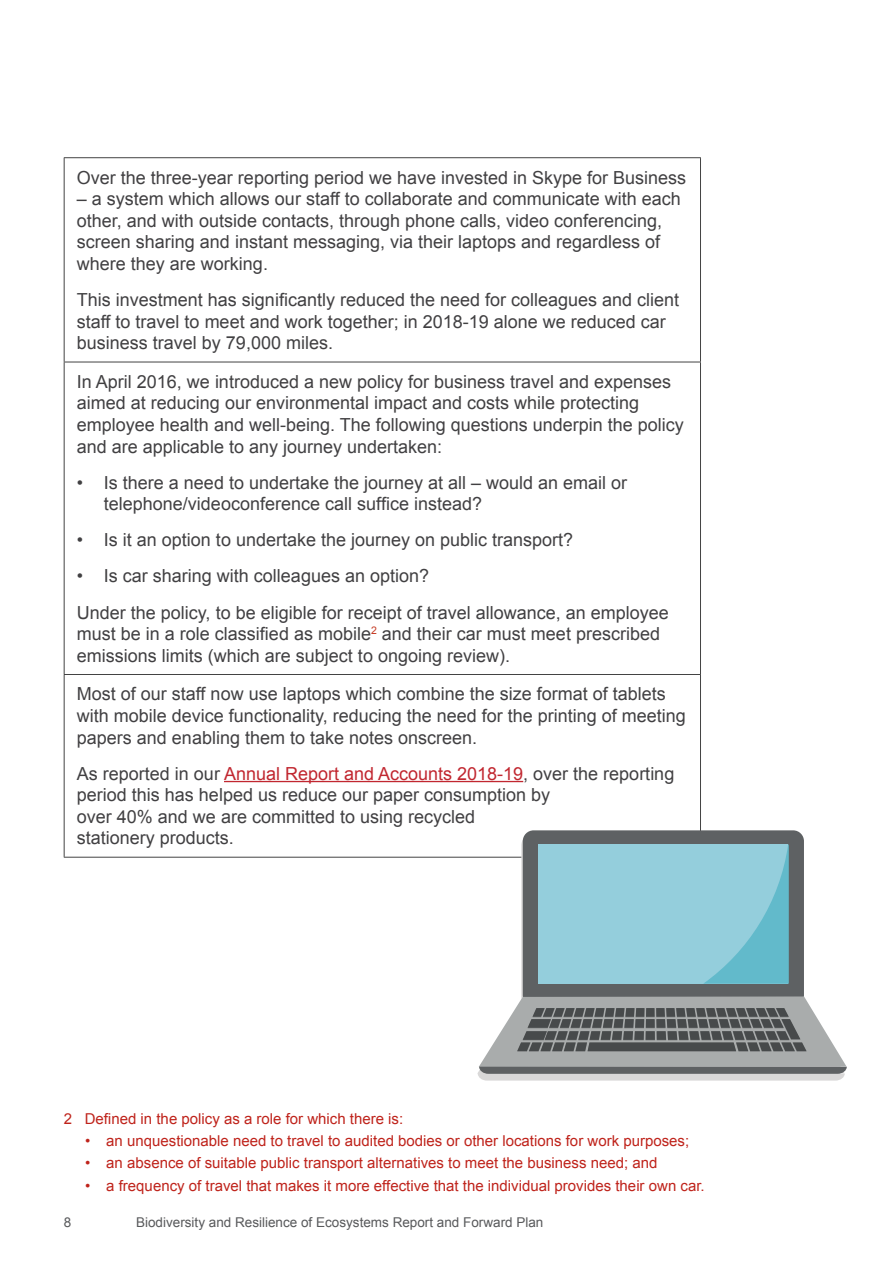
<style>
.page{position:relative;width:893px;height:1263px;background:#fff}
.page>*{position:absolute;margin:0;border:0;box-sizing:border-box;transform-origin:0 0}
.t1{font:18px/21.6px "Arial";color:#414042}
.t2{font:15px "Arial";color:#bf231b}
.t3{font:13.5px "Arial";color:#58595b}
.s1{color:#c12730}
</style>
<div class="page">
<hr style="left:64px;top:157px;width:637px;height:1px;background:#434343">
<hr style="left:64px;top:362px;width:637px;height:1px;background:#434343">
<hr style="left:64px;top:674px;width:637px;height:1px;background:#434343">
<hr style="left:64px;top:857px;width:637px;height:1px;background:#434343">
<hr style="left:64px;top:158px;width:1px;height:204px;background:#434343">
<hr style="left:700px;top:158px;width:1px;height:204px;background:#434343">
<hr style="left:64px;top:362px;width:1px;height:312px;background:#434343">
<hr style="left:700px;top:362px;width:1px;height:312px;background:#434343">
<hr style="left:64px;top:675px;width:1px;height:182px;background:#434343">
<hr style="left:700px;top:675px;width:1px;height:182px;background:#434343">
<hr style="left:224px;top:781px;width:299px;height:1px;background:#c12730">
<svg style="left:477px;top:836px;width:368px;height:244px"></svg>
<div style="left:523px;top:830px;width:281px;height:176px;background:#5e6163;border-radius:11px"></div>
<div style="left:538px;top:844px;width:250px;height:140px;background:#94cedc"></div>
<svg style="left:703px;top:844px;width:86px;height:140px"></svg>
<svg style="left:479px;top:996px;width:368px;height:78px;background:#8e9191"></svg>
<p class="t1" style="left:77px;top:167px;width:611px">Over the three-year reporting period we have invested in Skype for Business</p>
<p class="t1" style="left:77px;top:188px;width:605px">– a system which allows our staff to collaborate and communicate with each other, and with outside contacts, through phone calls, video conferencing, screen sharing and instant messaging, via their laptops and regardless of where they are working.</p>
<p class="t1" style="left:77px;top:289px;width:604px">This investment has significantly reduced the need for colleagues and client staff to travel to meet and work together; in 2018-19 alone we reduced car business travel by 79,000 miles.</p>
<p class="t1" style="left:77px;top:371px;width:609px">In April 2016, we introduced a new policy for business travel and expenses aimed at reducing our environmental impact and costs while protecting employee health and well-being. The following questions underpin the policy and are applicable to any journey undertaken:</p>
<p class="t1" style="left:104px;top:472px;width:525px;text-indent:-27px">• Is there a need to undertake the journey at all – would an email or telephone/videoconference call suffice instead?</p>
<p class="t1" style="left:77px;top:529px;width:498px">• Is it an option to undertake the journey on public transport?</p>
<p class="t1" style="left:77px;top:558px;width:593px;line-height:36px">• Is car sharing with colleagues an option?<br>Under the policy, to be eligible for receipt of travel allowance, an employee</p>
<p class="t1" style="left:77px;top:623px;width:585px">must be in a role classified as mobile<sup>2</sup> and their car must meet prescribed emissions limits (which are subject to ongoing review).</p>
<p class="t1" style="left:77px;top:683px;width:610px">Most of our staff now use laptops which combine the size format of tablets with mobile device functionality, reducing the need for the printing of meeting papers and enabling them to take notes onscreen.</p>
<p class="t1" style="left:77px;top:763px;width:599px">As reported in our <span class="s1">Annual Report and Accounts 2018-19</span>, over the reporting period this has helped us reduce our paper consumption by<br>over 40% and we are committed to using recycled<br>stationery products.</p>
<p class="t2" style="left:64px;top:1109px;width:341px">2 Defined in the policy as a role for which there is:</p>
<p class="t2" style="left:85px;top:1131px;width:606px">• an unquestionable need to travel to audited bodies or other locations for work purposes;</p>
<p class="t2" style="left:85px;top:1153px;width:574px">• an absence of suitable public transport alternatives to meet the business need; and</p>
<p class="t2" style="left:85px;top:1175px;width:621px">• a frequency of travel that makes it more effective that the individual provides their own car.</p>
<p class="t3" style="left:64px;top:1213px;width:9px">8</p>
<p class="t3" style="left:136px;top:1213px;width:409px">Biodiversity and Resilience of Ecosystems Report and Forward Plan</p>
</div>
